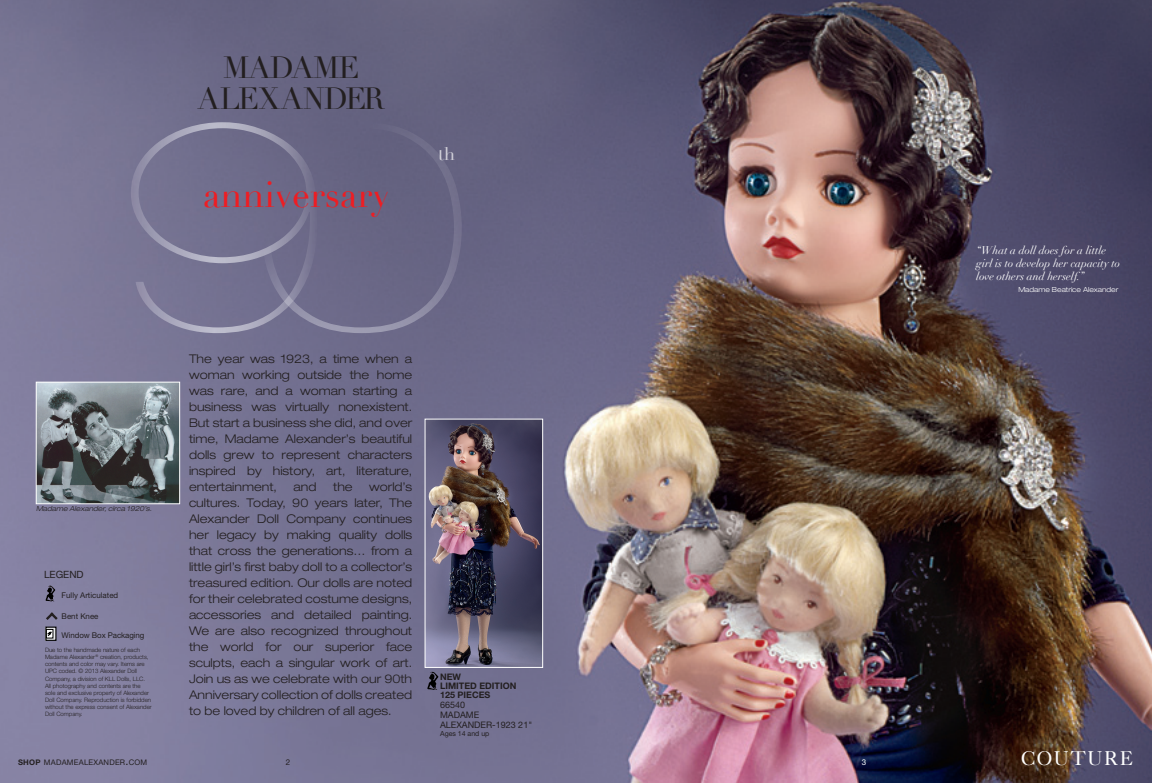
<style>
.page{position:relative;width:1152px;height:783px;background:#fff}
.page>*{position:absolute;margin:0;border:0;box-sizing:border-box;transform-origin:0 0}
.t1{font:36px "Didot";color:#ee1d23}
.t2{font:30px/31px "Didot";letter-spacing:-.03em;color:#231f20;text-align:center}
.t3{font:20px "Caslon Five Forty";letter-spacing:.06em;color:#fff}
.t4{font:18px "Didot";color:#fff}
.t5{font:300 expanded 12px/16px "Helvetica Neue";color:#231f20;text-align:justify}
.t6{font:italic 11px/13px "Didot";color:#fff}
.t7{font:10px "Helvetica Neue";color:#231f20}
.t8{font:9px/10px "Helvetica Neue";color:#231f20}
.t9{font:700 9px/9px "Helvetica Neue";color:#231f20}
.t10{font:8px "Helvetica Neue";color:#231f20}
.t11{font:8px "Helvetica Neue";color:#fff}
.t12{font:7.9px "Helvetica Neue";color:#231f20}
.t13{font:7.7px "Helvetica Neue";letter-spacing:.03em;color:#231f20}
.t14{font:italic 300 expanded 7px "Helvetica Neue";color:#231f20}
.t15{font:300 expanded 7px "Helvetica Neue";color:#fff}
.t16{font:7px "Helvetica Neue";color:#231f20}
.t17{font:300 6px/7px "Helvetica Neue";color:#231f20}
.s1{font-weight:700}
.s2{font-size:11px}
</style>
<div class="page">
<img style="left:0;top:0;width:1152px;height:783px">
<svg style="left:47px;top:629px;width:7px;height:10px"></svg>
<div style="left:45px;top:627px;width:11px;height:14px;border:1px solid #000"></div>
<svg style="left:46px;top:629px;width:7px;height:9px"></svg>
<svg style="left:47px;top:632px;width:5px;height:4px"></svg>
<svg style="left:47px;top:586px;width:7px;height:7px"></svg>
<svg style="left:43px;top:610px;width:17px;height:13px"></svg>
<svg style="left:318px;top:122px;width:144px;height:211px;background:#696684"></svg>
<svg style="left:131px;top:122px;width:187px;height:211px;background:#767492"></svg>
<img style="left:38px;top:384px;width:140px;height:118px">
<div style="left:36px;top:382px;width:144px;height:122px;border:1px solid #fff"></div>
<img style="left:427px;top:421px;width:114px;height:245px">
<div style="left:425px;top:419px;width:118px;height:249px;border:1px solid #fff"></div>
<svg style="left:429px;top:672px;width:8px;height:8px"></svg>
<h2 class="t2" style="left:198px;top:53px;width:189px">MADAME<br>ALEXANDER</h2>
<h1 class="t1" style="left:203px;top:173px;width:188px">ANNIVERSARY</h1>
<h3 class="t4" style="left:438px;top:143px;width:18px">TH</h3>
<p class="t14" style="left:36px;top:505px;width:117px">Madame Alexander, circa 1920’s.</p>
<p class="t7" style="left:44px;top:568px;width:41px">LEGEND</p>
<p class="t12" style="left:62px;top:591px;width:58px">Fully Articulated</p>
<p class="t12" style="left:62px;top:611px;width:38px">Bent Knee</p>
<p class="t12" style="left:62px;top:630px;width:84px">Window Box Packaging</p>
<p class="t17" style="left:45px;top:647px;width:108px">Due to the handmade nature of each Madame Alexander<sup>®</sup> creation, products, contents and color may vary. Items are UPC coded. © 2013 Alexander Doll Company, a division of KLL Dolls, LLC.<br>All photography and contents are the sole and exclusive property of Alexander Doll Company. Reproduction is forbidden without the express consent of Alexander Doll Company.</p>
<p class="t5" style="left:189px;top:351px;width:225px">The year was 1923, a time when a woman working outside the home was rare, and a woman starting a business was virtually nonexistent.<br>But start a business she did, and over time, Madame Alexander’s beautiful dolls grew to represent characters inspired by history, art, literature, entertainment,</p>
<p class="t5" style="left:189px;top:479px;width:225px;text-indent:180px">world’s cultures. Today, 90 years later, The Alexander Doll Company continues her legacy by making quality dolls that cross the generations… from a little girl’s first baby doll to a collector’s treasured edition. Our dolls are noted for their celebrated costume designs, accessories and detailed painting.<br>We are also recognized throughout the world for our superior face sculpts, each a singular work of art.<br>Join us as we celebrate with our 90th Anniversary collection of dolls created to be loved by children of all ages.</p>
<p class="t5" style="left:294px;top:479px;width:24px">and</p>
<p class="t5" style="left:333px;top:479px;width:21px">the</p>
<p class="t9" style="left:440px;top:672px;width:78px">NEW<br>LIMITED EDITION<br>125 PIECES</p>
<p class="t8" style="left:440px;top:699px;width:29px">66540<br>Madame<br>Alexande</p>
<p class="t8" style="left:486px;top:719px;width:48px">r-1923 21"</p>
<p class="t16" style="left:440px;top:729px;width:51px">Ages 14 and up</p>
<p class="t6" style="left:976px;top:243px;width:145px">“What a doll does for a little girl is to develop her capacity to love others and herself.”</p>
<p class="t15" style="left:1018px;top:285px;width:102px">Madame Beatrice Alexander</p>
<p class="t13" style="left:18px;top:758px;width:131px"><span class="s1">shop</span> MADAMEALEXANDER<span class="s2">.</span>COM</p>
<h3 class="t3" style="left:1021px;top:746px;width:114px">COUTURE</h3>
<p class="t10" style="left:286px;top:757px;width:6px">2</p>
<p class="t11" style="left:862px;top:757px;width:6px">3</p>
</div>
